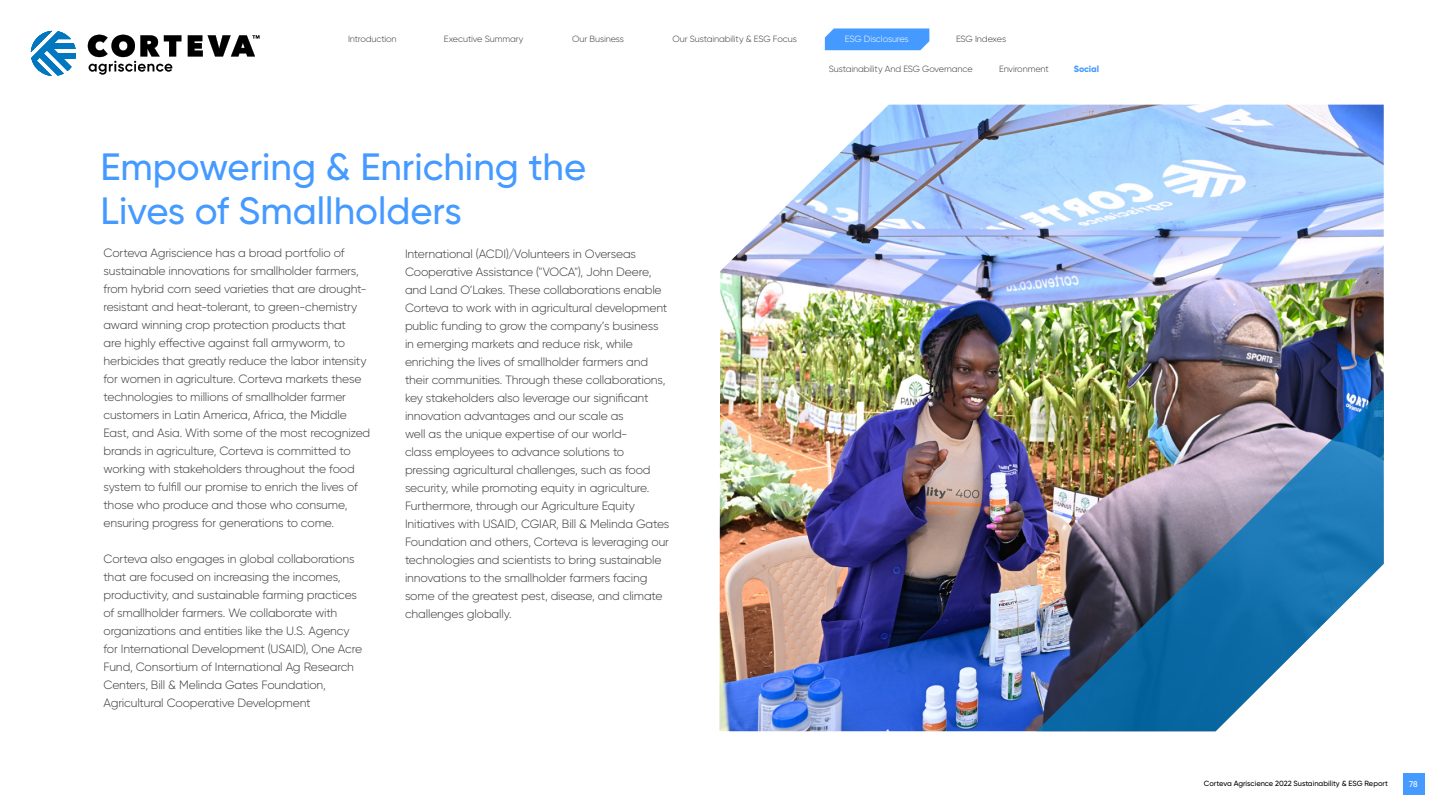
<style>
.page{position:relative;width:1440px;height:810px;background:#fff}
.page>*{position:absolute;margin:0;border:0;box-sizing:border-box;transform-origin:0 0}
.t1{font:500 38.03px/44px "Gilroy";color:#459aff}
.t2{font:300 12px/18px "Gilroy";letter-spacing:-.015em;color:#3a3a3a}
.t3{font:300 9px "Gilroy";letter-spacing:-.015em;color:#3a3a3a}
.t4{font:300 9px "Gilroy";letter-spacing:-.015em;color:#fff}
.t5{font:800 9px "Gilroy";letter-spacing:-.01em;color:#459aff}
.t6{font:500 8.25px "Gilroy";color:#fff}
.t7{font:500 7.5px "Gilroy";color:#000}
</style>
<div class="page">
<svg style="left:825px;top:28px;width:104px;height:22px;background:#4f9fff"></svg>
<svg style="left:31px;top:31px;width:45px;height:45px"></svg>
<svg style="left:188px;top:35px;width:71px;height:21px"></svg>
<svg style="left:88px;top:35px;width:93px;height:40px"></svg>
<div style="left:1403px;top:773px;width:21px;height:22px;background:#459aff"></div>
<img style="left:719px;top:105px;width:665px;height:626px">
<img style="left:1036px;top:388px;width:348px;height:343px">
<p class="t3" style="left:348px;top:33px;width:50px">Introduction</p>
<p class="t3" style="left:444px;top:33px;width:81px">Executive Summary</p>
<p class="t3" style="left:572px;top:33px;width:53px">Our Business</p>
<p class="t3" style="left:672px;top:33px;width:126px">Our Sustainability &amp; ESG Focus</p>
<p class="t4" style="left:845px;top:33px;width:65px">ESG Disclosures</p>
<p class="t3" style="left:956px;top:33px;width:52px">ESG Indexes</p>
<h1 class="t1" style="left:100px;top:145px;width:487px">Empowering &amp; Enriching the<br>Lives of Smallholders</h1>
<p class="t2" style="left:104px;top:243px;width:268px">Corteva Agriscience has a broad portfolio of sustainable innovations for smallholder farmers, from hybrid corn seed varieties that are drought&shy;resistant and heat-tolerant, to green-chemistry award winning crop protection products that<br>are highly effective against fall armyworm, to herbicides that greatly reduce the labor intensity for women in agriculture. Corteva markets these technologies to millions of smallholder farmer customers in Latin America, Africa, the Middle East, and Asia. With some of the most recognized brands in agriculture, Corteva is committed to working with stakeholders throughout the food system to fulfill our promise to enrich the lives of those who produce and those who consume, ensuring progress for generations to come.</p>
<p class="t2" style="left:104px;top:549px;width:260px">Corteva also engages in global collaborations that are focused on increasing the incomes, productivity, and sustainable farming practices of smallholder farmers. We collaborate with organizations and entities like the U.S. Agency for International Development (USAID), One Acre Fund, Consortium of International Ag Research Centers, Bill &amp; Melinda Gates Foundation, Agricultural Cooperative Development</p>
<p class="t2" style="left:405px;top:245px;width:266px">International (ACDI)/Volunteers in Overseas Cooperative Assistance ("VOCA"), John Deere, and Land O’Lakes. These collaborations enable Corteva to work with in agricultural development public funding to grow the company’s business in emerging markets and reduce risk, while enriching the lives of smallholder farmers and their communities. Through these collaborations, key stakeholders also leverage our significant innovation advantages and our scale as<br>well as the unique expertise of our world-<br>class employees to advance solutions to pressing agricultural challenges, such as food security, while promoting equity in agriculture.<br>Furthermore, through our Agriculture Equity Initiatives with USAID, CGIAR, Bill &amp; Melinda Gates Foundation and others, Corteva is leveraging our technologies and scientists to bring sustainable innovations to the smallholder farmers facing some of the greatest pest, disease, and climate challenges globally.</p>
<p class="t3" style="left:829px;top:63px;width:145px">Sustainability And ESG Governance</p>
<p class="t3" style="left:999px;top:63px;width:51px">Environment</p>
<p class="t5" style="left:1074px;top:63px;width:27px">Social</p>
<p class="t7" style="left:1204px;top:779px;width:186px">Corteva Agriscience 2022 Sustainability &amp; ESG Report</p>
<p class="t6" style="left:1409px;top:779px;width:10px">78</p>
</div>
